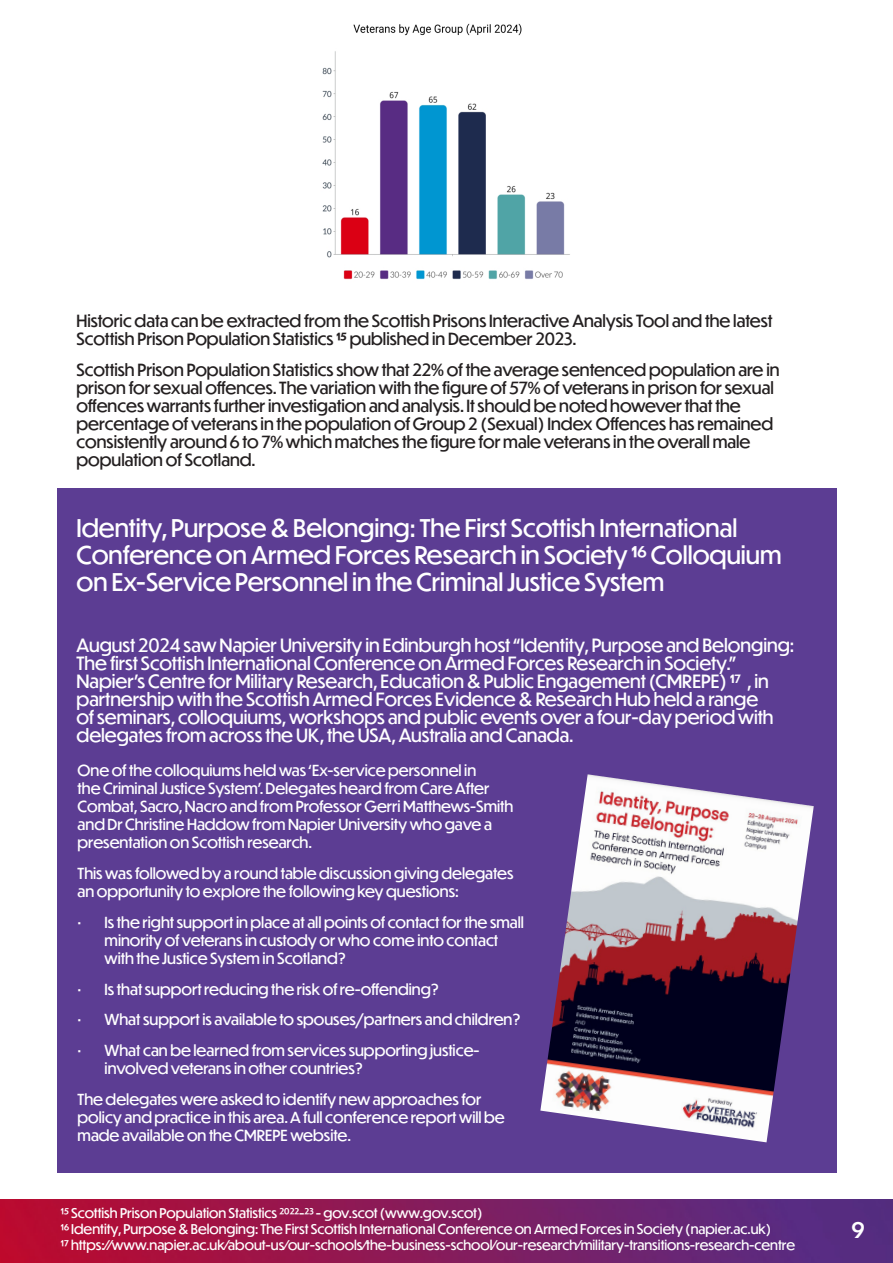
<style>
.page{position:relative;width:893px;height:1263px;background:#fff}
.page>*{position:absolute;margin:0;border:0;box-sizing:border-box;transform-origin:0 0}
._8_Content_black_Roboto{font:24px/27px "Dunbar Tall";color:#fff}
.t1{font:500 21px "Dunbar Tall";color:#fff}
._8_Content_black_Roboto-2{font:18px/18px "Dunbar Tall";color:#fff}
._8_Content_black_Roboto-3{font:16.5px/18px "Dunbar Tall";color:#231f20}
._8_Content_black_Roboto-4{font:15px/18px "Dunbar Tall";color:#fff}
.t2{font:13.2px "Dunbar Tall";color:#fff}
.s1{font-weight:500}
</style>
<div class="page">
<img style="left:0;top:1199px;width:893px;height:64px">
<div style="left:57px;top:489px;width:780px;height:684px;background:#5c3d93"></div>
<img style="left:322px;top:23px;width:248px;height:257px">
<img style="left:540px;top:774px;width:274px;height:368px">
<p class="_8_Content_black_Roboto-3" style="left:77px;top:311px;width:697px">Historic data can be extracted from the Scottish Prisons Interactive Analysis Tool and the latest<br>Scottish Prison Population Statistics <span class="s1">15</span> published in December 2023.</p>
<p class="_8_Content_black_Roboto-3" style="left:77px;top:360px;width:704px">Scottish Prison Population Statistics show that 22% of the average sentenced population are in prison for sexual offences. The variation with the figure of 57% of veterans in prison for sexual offences warrants further investigation and analysis. It should be noted however that the percentage of veterans in the population of Group 2 (Sexual) Index Offences has remained consistently around 6 to 7% which matches the figure for male veterans in the overall male population of Scotland.</p>
<p class="_8_Content_black_Roboto" style="left:77px;top:513px;width:706px">Identity, Purpose &amp; Belonging: The First Scottish International<br>Conference on Armed Forces Research in Society <span class="s1">1</span>6 Colloquium on Ex-Service Personnel in the Criminal Justice System</p>
<p class="_8_Content_black_Roboto-2" style="left:77px;top:636px;width:719px">August 2024 saw Napier University in Edinburgh host “Identity, Purpose and Belonging:<br>The first Scottish International Conference on Armed Forces Research in Society.” Napier’s Centre for Military Research, Education &amp; Public Engagement (CMREPE) <span class="s1">1</span>7 , in partnership with the Scottish Armed Forces Evidence &amp; Research Hub held a range<br>of seminars, colloquiums, workshops and public events over a four-day period with delegates from across the UK, the USA, Australia and Canada.</p>
<p class="_8_Content_black_Roboto-4" style="left:78px;top:761px;width:437px">One of the colloquiums held was ‘Ex-service personnel in<br>the Criminal Justice System’. Delegates heard from Care After Combat, Sacro, Nacro and from Professor Gerri Matthews-Smith and Dr Christine Haddow from Napier University who gave a presentation on Scottish research.</p>
<p class="_8_Content_black_Roboto-4" style="left:78px;top:864px;width:437px">This was followed by a round table discussion giving delegates an opportunity to explore the following key questions:</p>
<p class="_8_Content_black_Roboto-4" style="left:105px;top:913px;width:421px;text-indent:-27px">• Is the right support in place at all points of contact for the small minority of veterans in custody or who come into contact with the Justice System in Scotland?</p>
<p class="_8_Content_black_Roboto-4" style="left:78px;top:979px;width:363px">• Is that support reducing the risk of re-offending?</p>
<p class="_8_Content_black_Roboto-4" style="left:78px;top:1010px;width:444px">• What support is available to spouses/partners and children?</p>
<p class="_8_Content_black_Roboto-4" style="left:105px;top:1041px;width:377px;text-indent:-27px">• What can be learned from services supporting justice&shy;involved veterans in other countries?</p>
<p class="_8_Content_black_Roboto-4" style="left:78px;top:1090px;width:429px">The delegates were asked to identify new approaches for policy and practice in this area. A full conference report will be made available on the CMREPE website.</p>
<p class="t2" style="left:61px;top:1203px;width:423px">15 Scottish Prison Population Statistics 2022-23 - gov.scot (www.gov.scot)</p>
<p class="t2" style="left:61px;top:1219px;width:712px">16 Identity, Purpose &amp; Belonging: The First Scottish International Conference on Armed Forces in Society (napier.ac.uk)</p>
<p class="t2" style="left:61px;top:1235px;width:736px">17 https://www.napier.ac.uk/about-us/our-schools/the-business-school/our-research/military-transitions-research-centre</p>
<h2 class="t1" style="left:852px;top:1215px;width:14px">9</h2>
</div>
